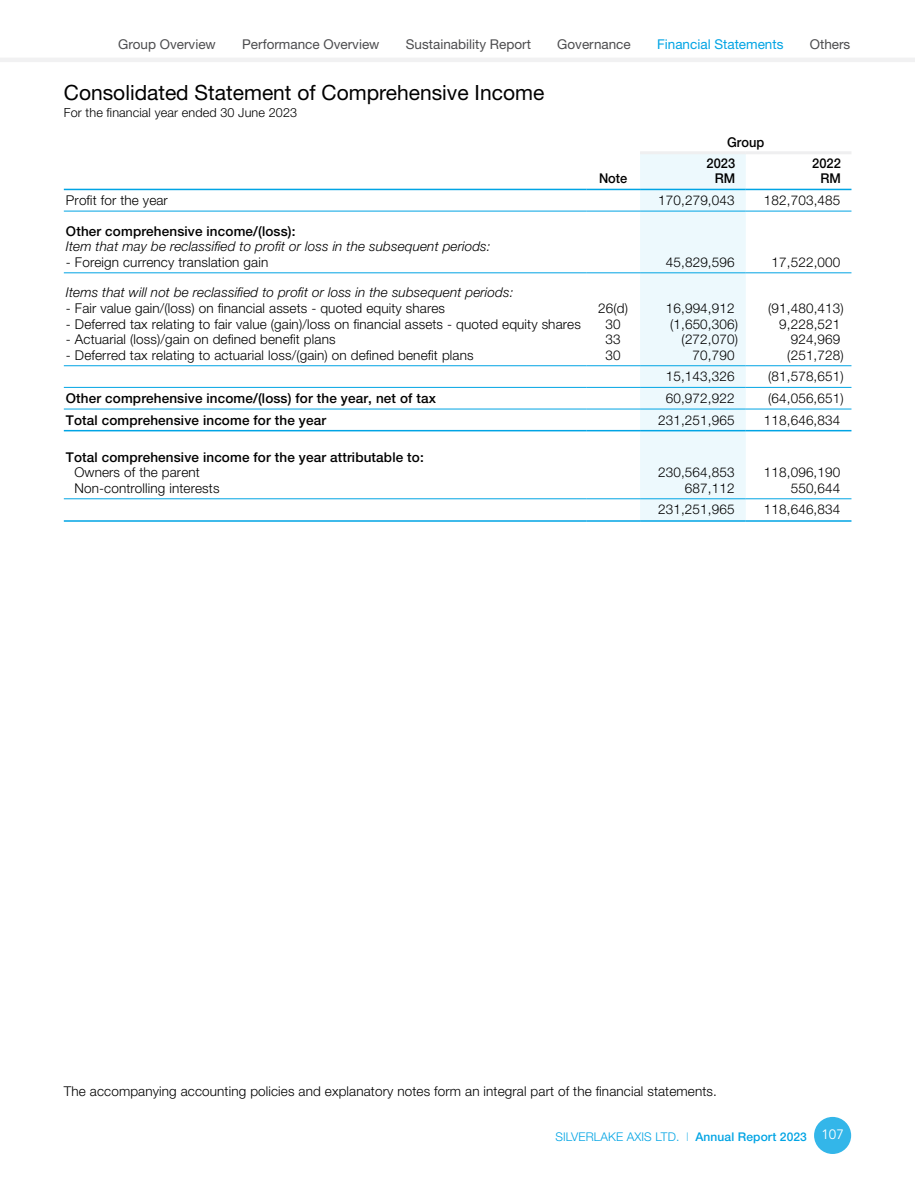
<style>
.page{position:relative;width:915px;height:1191px;background:#fff}
.page>*{position:absolute;margin:0;border:0;box-sizing:border-box;transform-origin:0 0}
.t1{font:21px "Helvetica Neue LT Std";color:#000}
.t2{font:300 13.5px "Helvetica Neue LT Std";letter-spacing:.01em;color:#000}
.t3{font:500 13.5px "Helvetica Neue LT Std";letter-spacing:.01em;color:#000}
.t4{font:italic 300 13.5px "Helvetica Neue LT Std";letter-spacing:.01em;color:#000}
.t5{font:13.5px "Helvetica Neue LT Std";color:#4d4d4f}
.t6{font:500 13.5px/15px "Helvetica Neue LT Std";letter-spacing:.01em;color:#000;text-align:center;scale:.95 1}
.t7{font:13.5px "Helvetica Neue LT Std";color:#00a4e4}
.t8{font:300 12.6px "Helvetica Neue LT Std";letter-spacing:.01em;color:#000}
.t9{font:300 12px "Helvetica Neue LT Std";letter-spacing:.01em;color:#00a4e4}
.s1{font-weight:100}
.s2{font-weight:500}
</style>
<div class="page">
<div style="left:639px;top:154px;width:106px;height:366px;background:#edf9fd"></div>
<hr style="left:64px;top:189px;width:522px;height:1px;background:#00a4e4">
<hr style="left:586px;top:189px;width:53px;height:1px;background:#00a4e4">
<hr style="left:639px;top:189px;width:106px;height:1px;background:#00a4e4">
<hr style="left:745px;top:189px;width:106px;height:1px;background:#00a4e4">
<hr style="left:64px;top:211px;width:522px;height:1px;background:#00a4e4">
<hr style="left:586px;top:211px;width:53px;height:1px;background:#00a4e4">
<hr style="left:639px;top:211px;width:106px;height:1px;background:#00a4e4">
<hr style="left:745px;top:211px;width:106px;height:1px;background:#00a4e4">
<hr style="left:64px;top:430px;width:522px;height:1px;background:#00a4e4">
<hr style="left:586px;top:430px;width:53px;height:1px;background:#00a4e4">
<hr style="left:639px;top:430px;width:106px;height:1px;background:#00a4e4">
<hr style="left:745px;top:430px;width:106px;height:1px;background:#00a4e4">
<hr style="left:64px;top:520px;width:522px;height:2px;background:#00a4e4">
<hr style="left:586px;top:520px;width:53px;height:2px;background:#00a4e4">
<hr style="left:639px;top:520px;width:106px;height:2px;background:#00a4e4">
<hr style="left:745px;top:520px;width:106px;height:2px;background:#00a4e4">
<hr style="left:64px;top:272px;width:522px;height:1px;background:#00a4e4">
<hr style="left:586px;top:272px;width:53px;height:1px;background:#00a4e4">
<hr style="left:639px;top:272px;width:106px;height:1px;background:#00a4e4">
<hr style="left:745px;top:272px;width:106px;height:1px;background:#00a4e4">
<hr style="left:64px;top:365px;width:522px;height:1px;background:#00a4e4">
<hr style="left:586px;top:365px;width:53px;height:1px;background:#00a4e4">
<hr style="left:639px;top:365px;width:106px;height:1px;background:#00a4e4">
<hr style="left:745px;top:365px;width:106px;height:1px;background:#00a4e4">
<hr style="left:64px;top:387px;width:522px;height:1px;background:#00a4e4">
<hr style="left:586px;top:387px;width:53px;height:1px;background:#00a4e4">
<hr style="left:639px;top:387px;width:106px;height:1px;background:#00a4e4">
<hr style="left:745px;top:387px;width:106px;height:1px;background:#00a4e4">
<hr style="left:64px;top:409px;width:522px;height:1px;background:#00a4e4">
<hr style="left:586px;top:409px;width:53px;height:1px;background:#00a4e4">
<hr style="left:639px;top:409px;width:106px;height:1px;background:#00a4e4">
<hr style="left:745px;top:409px;width:106px;height:1px;background:#00a4e4">
<hr style="left:64px;top:498px;width:522px;height:1px;background:#00a4e4">
<hr style="left:586px;top:498px;width:53px;height:1px;background:#00a4e4">
<hr style="left:639px;top:498px;width:106px;height:1px;background:#00a4e4">
<hr style="left:745px;top:498px;width:106px;height:1px;background:#00a4e4">
<hr style="left:639px;top:151px;width:106px;height:3px;background:#efeff0">
<hr style="left:745px;top:151px;width:106px;height:3px;background:#efeff0">
<div style="left:813px;top:1116px;width:37px;height:38px;background:#33b6e9;border-radius:50%"></div>
<hr style="left:0;top:58px;width:914px;height:4px;background:#f1f1f2">
<p class="t5" style="left:118px;top:36px;width:99px">Group Overview</p>
<p class="t5" style="left:242px;top:36px;width:139px">Performance Overview</p>
<p class="t5" style="left:405px;top:36px;width:127px">Sustainability Report</p>
<p class="t5" style="left:557px;top:36px;width:75px">Governance</p>
<p class="t7" style="left:657px;top:36px;width:128px">Financial Statements</p>
<p class="t5" style="left:809px;top:36px;width:42px">Others</p>
<h1 class="t1" style="left:64px;top:80px;width:482px">Consolidated Statement of Comprehensive Income</h1>
<p class="t8" style="left:64px;top:105px;width:235px">For the financial year ended 30 June 2023</p>
<p class="t6" style="left:598px;top:171px;width:31px">Note</p>
<p class="t6" style="left:727px;top:134px;width:41px">Group</p>
<p class="t6" style="left:706px;top:156px;width:32px">2023<br>RM</p>
<p class="t6" style="left:812px;top:156px;width:32px">2022<br>RM</p>
<p class="t2" style="left:66px;top:192px;width:103px">Profit for the year</p>
<p class="t2" style="left:658px;top:192px;width:78px">170,279,043</p>
<p class="t2" style="left:763px;top:192px;width:78px">182,703,485</p>
<p class="t3" style="left:66px;top:223px;width:231px">Other comprehensive income/(loss):</p>
<p class="t4" style="left:66px;top:238px;width:426px">Item that may be reclassified to profit or loss in the subsequent periods:</p>
<p class="t2" style="left:66px;top:254px;width:204px">- Foreign currency translation gain</p>
<p class="t2" style="left:665px;top:254px;width:70px">45,829,596</p>
<p class="t2" style="left:771px;top:254px;width:70px">17,522,000</p>
<p class="t4" style="left:66px;top:284px;width:449px">Items that will not be reclassified to profit or loss in the subsequent periods:</p>
<p class="t2" style="left:66px;top:300px;width:380px">- Fair value gain/(loss) on financial assets - quoted equity shares</p>
<p class="t2" style="left:598px;top:300px;width:31px">26(d)</p>
<p class="t2" style="left:665px;top:300px;width:70px">16,994,912</p>
<p class="t2" style="left:767px;top:300px;width:77px">(91,480,413)</p>
<p class="t2" style="left:66px;top:315px;width:516px">- Deferred tax relating to fair value (gain)/loss on financial assets - quoted equity shares</p>
<p class="t2" style="left:605px;top:315px;width:17px">30</p>
<p class="t2" style="left:669px;top:315px;width:69px">(1,650,306)</p>
<p class="t2" style="left:778px;top:315px;width:63px">9,228,521</p>
<p class="t2" style="left:66px;top:331px;width:271px">- Actuarial (loss)/gain on defined benefit plans</p>
<p class="t2" style="left:605px;top:331px;width:17px">33</p>
<p class="t2" style="left:681px;top:331px;width:58px">(272,070)</p>
<p class="t2" style="left:790px;top:331px;width:51px">924,969</p>
<p class="t2" style="left:66px;top:347px;width:409px">- Deferred tax relating to actuarial loss/(gain) on defined benefit plans</p>
<p class="t2" style="left:605px;top:347px;width:17px">30</p>
<p class="t2" style="left:692px;top:347px;width:43px">70,790</p>
<p class="t2" style="left:787px;top:347px;width:58px">(251,728)</p>
<p class="t2" style="left:665px;top:368px;width:70px">15,143,326</p>
<p class="t2" style="left:767px;top:368px;width:77px">(81,578,651)</p>
<p class="t3" style="left:66px;top:390px;width:371px">Other comprehensive income/(loss) for the year, net of tax</p>
<p class="t2" style="left:665px;top:390px;width:70px">60,972,922</p>
<p class="t2" style="left:767px;top:390px;width:77px">(64,056,651)</p>
<p class="t3" style="left:66px;top:412px;width:261px">Total comprehensive income for the year</p>
<p class="t2" style="left:658px;top:411px;width:78px">231,251,965</p>
<p class="t2" style="left:763px;top:411px;width:78px">118,646,834</p>
<p class="t3" style="left:66px;top:449px;width:359px">Total comprehensive income for the year attributable to:</p>
<p class="t2" style="left:74px;top:464px;width:127px">Owners of the parent</p>
<p class="t2" style="left:658px;top:464px;width:78px">230,564,853</p>
<p class="t2" style="left:763px;top:464px;width:78px">118,096,190</p>
<p class="t2" style="left:74px;top:480px;width:147px">Non-controlling interests</p>
<p class="t2" style="left:684px;top:480px;width:51px">687,112</p>
<p class="t2" style="left:790px;top:480px;width:51px">550,644</p>
<p class="t2" style="left:658px;top:501px;width:78px">231,251,965</p>
<p class="t2" style="left:763px;top:501px;width:78px">118,646,834</p>
<p class="t2" style="left:64px;top:1083px;width:654px">The accompanying accounting policies and explanatory notes form an integral part of the financial statements.</p>
<p class="t9" style="left:555px;top:1129px;width:290px">SILVERLAKE AXIS LTD. <span class="s1">l</span> <span class="s2">Annual Report 2023</span> <sup>107</sup></p>
</div>
